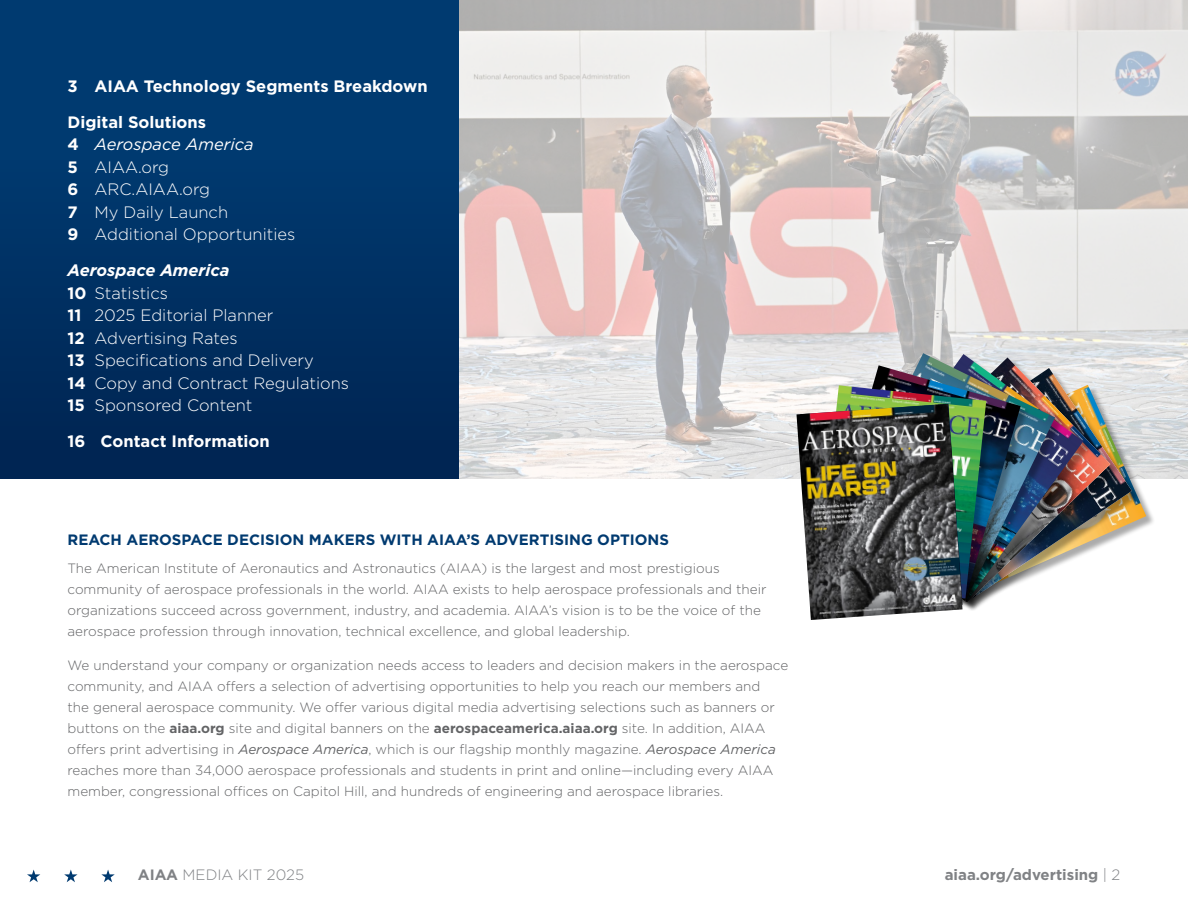
<style>
.page{position:relative;width:1188px;height:918px;background:#fff}
.page>*{position:absolute;margin:0;border:0;box-sizing:border-box;transform-origin:0 0}
.t1{font:300 16.5px/22.5px "Gotham";color:#fff}
.t2{font:700 16.5px/36px "Gotham";color:#fff}
.t3{font:700 15px "Gotham";color:#003a70}
.t4{font:700 15px "Gotham";color:#808285}
.t5{font:300 15px "Gotham";color:#808285}
.t6{font:300 13.5px/21px "Gotham";color:#636466}
.s1{font-weight:700}
.s2{font-weight:400;font-style:italic}
.s3{font-weight:700;font-style:italic}
.s4{font-weight:300}
</style>
<div class="page">
<svg style="left:27px;top:870px;width:88px;height:12px"></svg>
<div style="left:0;top:0;width:459px;height:479px;background:#003a70"></div>
<div style="left:0;top:120px;width:459px;height:359px;background:linear-gradient(to bottom,#003c72,#002350)"></div>
<img style="left:459px;top:0;width:729px;height:479px">
<div style="left:907px;top:386px;width:249px;height:221px;background:#000;opacity:.33"></div>
<img style="left:1141px;top:385px;width:5px;height:212px">
<div style="left:885px;top:370px;width:256px;height:241px;background:#000;opacity:.33"></div>
<img style="left:1120px;top:368px;width:12px;height:234px">
<div style="left:866px;top:359px;width:254px;height:253px;background:#000;opacity:.33"></div>
<img style="left:1093px;top:357px;width:17px;height:245px">
<div style="left:848px;top:356px;width:245px;height:256px;background:#000;opacity:.33"></div>
<img style="left:1065px;top:354px;width:18px;height:248px">
<div style="left:835px;top:354px;width:230px;height:256px;background:#000;opacity:.33"></div>
<img style="left:834px;top:353px;width:221px;height:248px">
<div style="left:825px;top:366px;width:205px;height:241px;background:#000;opacity:.33"></div>
<img style="left:824px;top:365px;width:197px;height:232px">
<div style="left:819px;top:386px;width:177px;height:222px;background:#000;opacity:.33"></div>
<img style="left:818px;top:385px;width:168px;height:214px">
<img style="left:796px;top:404px;width:167px;height:216px">
<p class="t2" style="left:68px;top:68px;width:362px">3 AIAA Technology Segments Breakdown<br>Digital Solutions</p>
<p class="t1" style="left:68px;top:133px;width:229px"><span class="s1">4</span> <span class="s2">Aerospace America<br></span><span class="s1">5</span> AIAA.org<br><span class="s1">6</span> ARC.AIAA.org<br><span class="s1">7</span> My Daily Launch<br><span class="s1">9</span> Additional Opportunities</p>
<p class="t1" style="left:68px;top:259px;width:283px"><span class="s3">Aerospace America<br></span><span class="s1">10</span> Statistics<br><span class="s1">11</span> 2025 Editorial Planner<br><span class="s1">12</span> Advertising Rates<br><span class="s1">13</span> Specifications and Delivery<br><span class="s1">14</span> Copy and Contract Regulations<br><span class="s1">15</span> Sponsored Content</p>
<p class="t2" style="left:68px;top:423px;width:204px">16 Contact Information</p>
<p class="t3" style="left:68px;top:530px;width:603px">REACH AEROSPACE DECISION MAKERS WITH AIAA’S ADVERTISING OPTIONS</p>
<p class="t6" style="left:68px;top:557px;width:701px">The American Institute of Aeronautics and Astronautics (AIAA) is the largest and most prestigious community of aerospace professionals in the world. AIAA exists to help aerospace professionals and their organizations succeed across government, industry, and academia. AIAA’s vision is to be the voice of the aerospace profession through innovation, technical excellence, and global leadership.</p>
<p class="t6" style="left:68px;top:654px;width:722px">We understand your company or organization needs access to leaders and decision makers in the aerospace community, and AIAA offers a selection of advertising opportunities to help you reach our members and<br>the general aerospace community. We offer various digital media advertising selections such as banners or buttons on the <span class="s1">aiaa.org</span> site and digital banners on the <span class="s1">aerospaceamerica.aiaa.org</span> site. In addition, AIAA offers print advertising in <span class="s2">Aerospace America</span>, which is our flagship monthly magazine. <span class="s2">Aerospace America </span>reaches more than 34,000 aerospace professionals and students in print and online—including every AIAA member, congressional offices on Capitol Hill, and hundreds of engineering and aerospace libraries.</p>
<p class="t5" style="left:138px;top:866px;width:168px"><span class="s1">AIAA</span> MEDIA KIT 2025</p>
<p class="t4" style="left:945px;top:865px;width:177px">aiaa.org/advertising <span class="s4">| 2</span></p>
</div>
